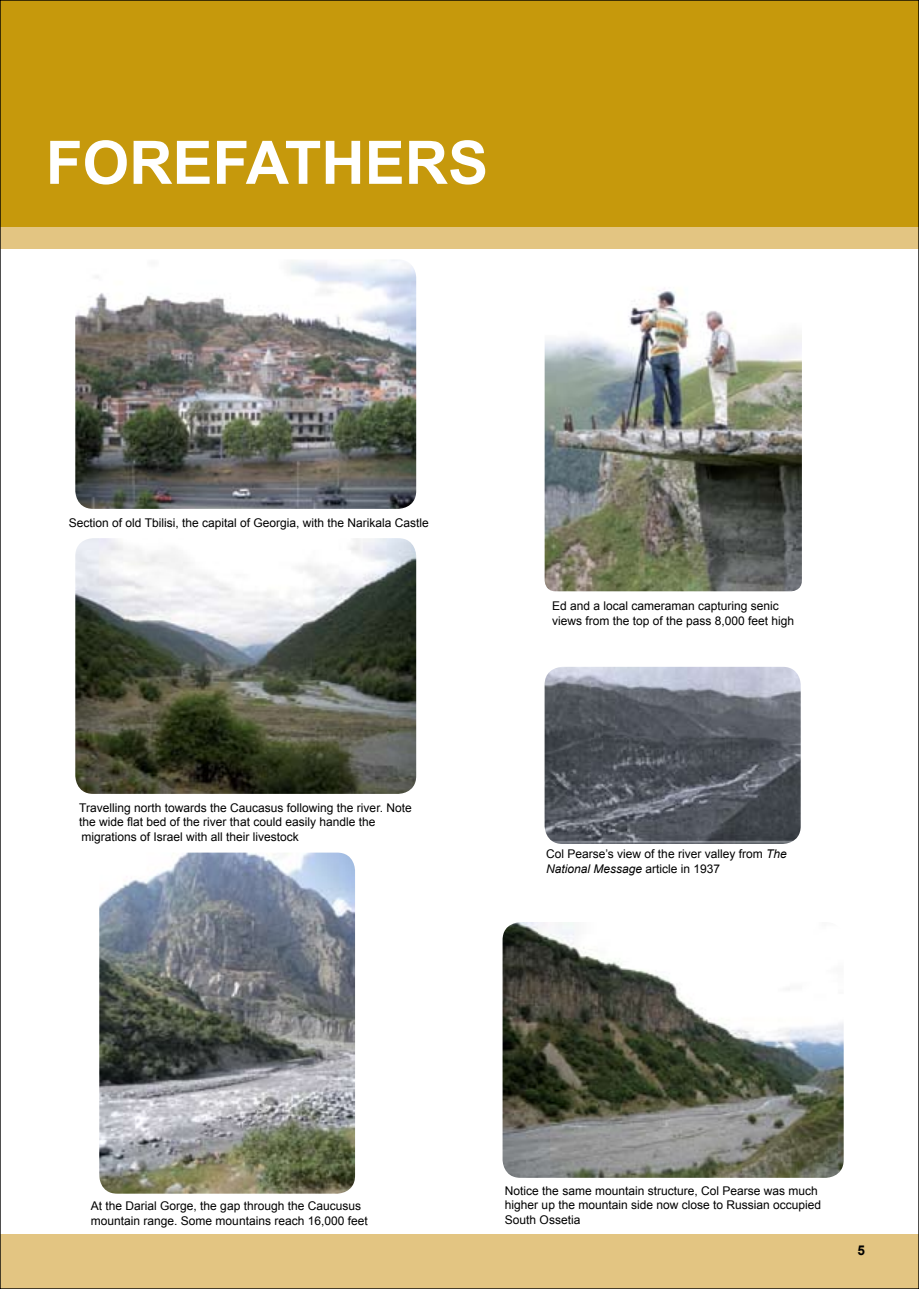
<style>
.page{position:relative;width:919px;height:1289px;background:#fff}
.page>*{position:absolute;margin:0;border:0;box-sizing:border-box;transform-origin:0 0}
.t1{font:700 60px "Arial";color:#fff}
.t2{font:700 13.5px "Arial";color:#000}
.t3{font:12px/14.4px "Arial";color:#000}
.s1{font-style:italic}
</style>
<div class="page">
<img style="left:544px;top:288px;width:257px;height:303px">
<div style="left:0;top:0;width:918px;height:229px;background:#c6990c"></div>
<div style="left:0;top:1234px;width:918px;height:54px;background:#e3c582"></div>
<div style="left:0;top:227px;width:918px;height:22px;background:#e3c582"></div>
<img style="left:544px;top:666px;width:256px;height:178px">
<img style="left:75px;top:260px;width:341px;height:249px">
<img style="left:75px;top:538px;width:341px;height:256px">
<img style="left:502px;top:922px;width:341px;height:255px">
<img style="left:99px;top:852px;width:256px;height:341px">
<h1 class="t1" style="left:46px;top:123px;width:444px">FOREFATHERS</h1>
<p class="t3" style="left:69px;top:516px;width:361px">Section of old Tbilisi, the capital of Georgia, with the Narikala Castle</p>
<p class="t3" style="left:79px;top:800px;width:334px">Travelling north towards the Caucasus following the river. Note the wide flat bed of the river that could easily handle the migrations of Israel with all their livestock</p>
<p class="t3" style="left:552px;top:599px;width:244px">Ed and a local cameraman capturing senic views from the top of the pass 8,000 feet high</p>
<p class="t3" style="left:546px;top:847px;width:242px">Col Pearse’s view of the river valley from <span class="s1">The<br>National Message</span> article in 1937</p>
<p class="t3" style="left:91px;top:1198px;width:278px">At the Darial Gorge, the gap through the Caucusus mountain range. Some mountains reach 16,000 feet</p>
<p class="t3" style="left:505px;top:1183px;width:318px">Notice the same mountain structure, Col Pearse was much higher up the mountain side now close to Russian occupied<br>South Ossetia</p>
<p class="t2" style="left:857px;top:1241px;width:9px">5</p>
</div>
